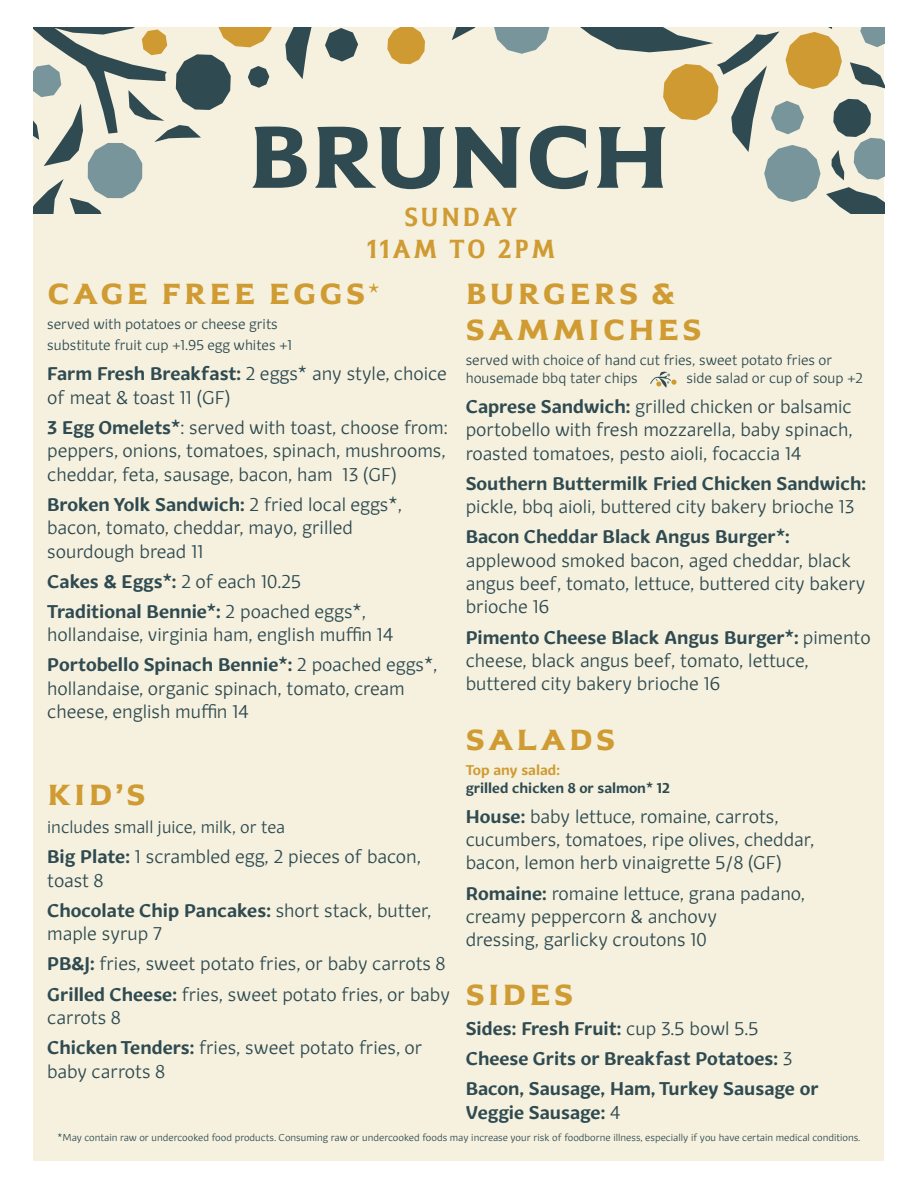
<style>
.page{position:relative;width:918px;height:1188px;background:#fff}
.page>*{position:absolute;margin:0;border:0;box-sizing:border-box;transform-origin:0 0}
.t1{font:600 90px "Emeritus";color:#2f4a51}
.t2{font:600 30px/36px "Emeritus";letter-spacing:.11em;color:#cf9b32}
.t3{font:27px/32.4px "Emeritus Narrow";letter-spacing:.105em;color:#cf9b32;text-align:center}
.t4{font:300 19.5px/23.4px "Fair Sans Text";color:#2f4a51}
.t5{font:600 19.5px/23.4px "Fair Sans Text";color:#2f4a51}
.t6{font:300 18px "Fair Sans Text";color:#2f4a51}
.t7{font:300 15px/21.6px "Fair Sans Text";color:#2f4a51}
.t8{font:600 15px/18px "Fair Sans Text";color:#2f4a51}
.t9{font:300 10.5px "Fair Sans Text";color:#2f4a51}
.s1{font-weight:600}
.s2{font-weight:300}
.s3{color:#cf9b32}
</style>
<div class="page">
<div style="left:34px;top:27px;width:850px;height:1134px;background:#f5f1de"></div>
<svg style="left:452px;top:27px;width:24px;height:13px"></svg>
<svg style="left:34px;top:27px;width:238px;height:187px"></svg>
<svg style="left:387px;top:27px;width:38px;height:37px"></svg>
<svg style="left:285px;top:27px;width:73px;height:52px"></svg>
<svg style="left:494px;top:27px;width:56px;height:27px"></svg>
<svg style="left:580px;top:27px;width:304px;height:187px"></svg>
<svg style="left:650px;top:372px;width:27px;height:16px"></svg>
<p class="t1" style="left:248px;top:96px;width:424px">BRUNCH</p>
<p class="t3" style="left:367px;top:199px;width:189px">SUNDAY<br>11AM TO 2PM</p>
<p class="t2" style="left:47px;top:274px;width:334px">CAGE FREE EGGS*</p>
<p class="t7" style="left:47px;top:313px;width:246px">served with potatoes or cheese grits substitute fruit cup +1.95 egg whites +1</p>
<p class="t4" style="left:47px;top:363px;width:401px"><span class="s1">Farm Fresh Breakfast:</span> 2 eggs* any style, choice of meat &amp; toast 11 (GF)</p>
<p class="t4" style="left:47px;top:416px;width:402px;text-align:justify"><span class="s1">3 Egg Omelets*</span>: served with toast, choose from: peppers, onions, tomatoes, spinach, mushrooms, cheddar, feta, sausage, bacon, ham 13 (GF)</p>
<p class="t4" style="left:47px;top:493px;width:356px"><span class="s1">Broken Yolk Sandwich:</span> 2 fried local eggs*, bacon, tomato, cheddar, mayo, grilled sourdough bread 11</p>
<p class="t5" style="left:47px;top:570px;width:256px">Cakes &amp; Eggs*: <span class="s2">2 of each 10.25</span></p>
<p class="t4" style="left:47px;top:600px;width:348px"><span class="s1">Traditional Bennie*:</span> 2 poached eggs*, hollandaise, virginia ham, english muffin 14</p>
<p class="t4" style="left:47px;top:654px;width:392px"><span class="s1">Portobello Spinach Bennie*:</span> 2 poached eggs*, hollandaise, organic spinach, tomato, cream cheese, english muffin 14</p>
<p class="t2" style="left:47px;top:775px;width:100px">KID’S</p>
<p class="t6" style="left:47px;top:817px;width:239px">includes small juice, milk, or tea</p>
<p class="t4" style="left:47px;top:846px;width:375px"><span class="s1">Big Plate:</span> 1 scrambled egg, 2 pieces of bacon, toast 8</p>
<p class="t4" style="left:47px;top:899px;width:386px"><span class="s1">Chocolate Chip Pancakes:</span> short stack, butter, maple syrup 7</p>
<p class="t4" style="left:47px;top:953px;width:400px"><span class="s1">PB&amp;J:</span> fries, sweet potato fries, or baby carrots 8</p>
<p class="t4" style="left:47px;top:983px;width:404px"><span class="s1">Grilled Cheese:</span> fries, sweet potato fries, or baby carrots 8</p>
<p class="t4" style="left:47px;top:1036px;width:377px"><span class="s1">Chicken Tenders:</span> fries, sweet potato fries, or baby carrots 8</p>
<p class="t2" style="left:466px;top:274px;width:237px">BURGERS &amp;<br>SAMMICHES</p>
<p class="t7" style="left:466px;top:351px;width:368px;line-height:18px">served with choice of hand cut fries, sweet potato fries or housemade bbq tater chips</p>
<p class="t7" style="left:686px;top:367px;width:178px">side salad or cup of soup +2</p>
<p class="t4" style="left:466px;top:395px;width:388px;text-align:justify"><span class="s1">Caprese Sandwich:</span> grilled chicken or balsamic portobello with fresh mozzarella, baby spinach, roasted tomatoes, pesto aioli, focaccia 14</p>
<p class="t4" style="left:466px;top:472px;width:402px"><span class="s1">Southern Buttermilk Fried Chicken Sandwich: </span>pickle, bbq aioli, buttered city bakery brioche 13</p>
<p class="t4" style="left:466px;top:526px;width:401px"><span class="s1">Bacon Cheddar Black Angus Burger*: </span>applewood smoked bacon, aged cheddar, black angus beef, tomato, lettuce, buttered city bakery brioche 16</p>
<p class="t4" style="left:466px;top:626px;width:406px"><span class="s1">Pimento Cheese Black Angus Burger*:</span> pimento cheese, black angus beef, tomato, lettuce, buttered city bakery brioche 16</p>
<p class="t2" style="left:466px;top:720px;width:151px">SALADS</p>
<p class="t8" style="left:466px;top:761px;width:206px"><span class="s3">Top any salad:<br></span>grilled chicken 8 or salmon* 12</p>
<p class="t4" style="left:466px;top:805px;width:350px"><span class="s1">House:</span> baby lettuce, romaine, carrots, cucumbers, tomatoes, ripe olives, cheddar, bacon, lemon herb vinaigrette 5/8 (GF)</p>
<p class="t4" style="left:466px;top:882px;width:341px"><span class="s1">Romaine:</span> romaine lettuce, grana padano, creamy peppercorn &amp; anchovy<br>dressing, garlicky croutons 10</p>
<p class="t2" style="left:466px;top:975px;width:109px">SIDES</p>
<p class="t5" style="left:466px;top:1018px;width:294px">Sides: Fresh Fruit: <span class="s2">cup 3.5 bowl 5.5</span></p>
<p class="t5" style="left:466px;top:1048px;width:328px">Cheese Grits or Breakfast Potatoes: <span class="s2">3</span></p>
<p class="t5" style="left:466px;top:1078px;width:355px">Bacon, Sausage, Ham, Turkey Sausage or<br>Veggie Sausage: <span class="s2">4</span></p>
<p class="t9" style="left:58px;top:1132px;width:804px">*May contain raw or undercooked food products. Consuming raw or undercooked foods may increase your risk of foodborne illness, especially if you have certain medical conditions.</p>
</div>
